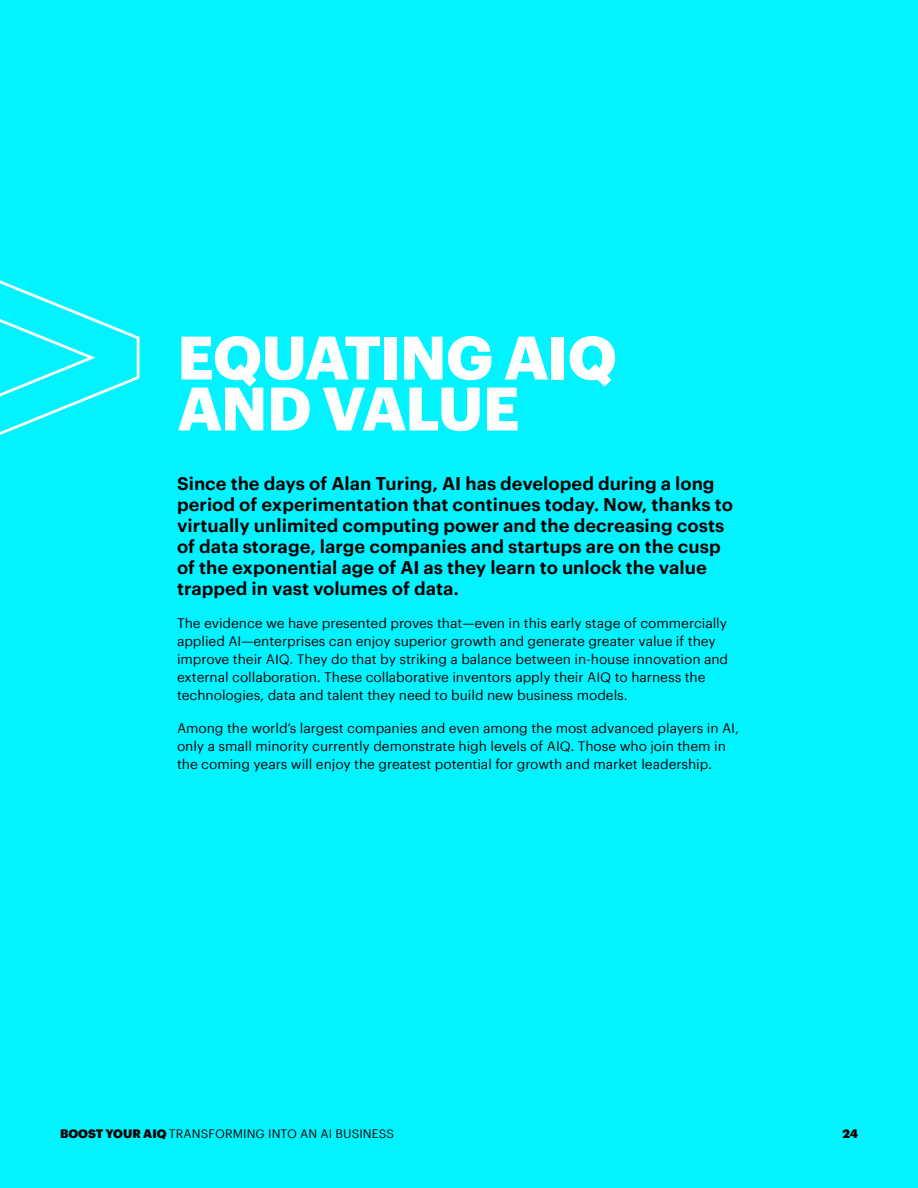
<style>
.page{position:relative;width:918px;height:1188px;background:#00f3ff}
.page>*{position:absolute;margin:0;border:0;box-sizing:border-box;transform-origin:0 0}
.t1{font:700 60px/51px "Graphik";letter-spacing:-.03em;color:#fff}
.t2{font:600 18px/21px "Graphik";color:#000}
.t3{font:13.5px/18px "Graphik";letter-spacing:-.005em;color:#000}
.t4{font:12px "Graphik";letter-spacing:.005em;color:#000}
.t5{font:900 12px "Graphik";color:#000}
.s1{font-weight:900}
</style>
<div class="page">
<svg style="left:0;top:280px;width:139px;height:155px"></svg>
<h1 class="t1" style="left:177px;top:327px;width:442px">EQUATING AIQ<br>AND VALUE</h1>
<p class="t2" style="left:177px;top:472px;width:558px">Since the days of Alan Turing, AI has developed during a long period of experimentation that continues today. Now, thanks to virtually unlimited computing power and the decreasing costs of data storage, large companies and startups are on the cusp of the exponential age of AI as they learn to unlock the value trapped in vast volumes of data.</p>
<p class="t3" style="left:177px;top:613px;width:553px">The evidence we have presented proves that—even in this early stage of commercially applied AI—enterprises can enjoy superior growth and generate greater value if they improve their AIQ. They do that by striking a balance between in-house innovation and external collaboration. These collaborative inventors apply their AIQ to harness the technologies, data and talent they need to build new business models.</p>
<p class="t3" style="left:177px;top:718px;width:564px">Among the world’s largest companies and even among the most advanced players in AI, only a small minority currently demonstrate high levels of AIQ. Those who join them in the coming years will enjoy the greatest potential for growth and market leadership.</p>
<p class="t4" style="left:60px;top:1125px;width:336px"><span class="s1">BOOST YOUR AIQ</span> TRANSFORMING INTO AN AI BUSINESS</p>
<p class="t5" style="left:842px;top:1124px;width:17px">24</p>
</div>
